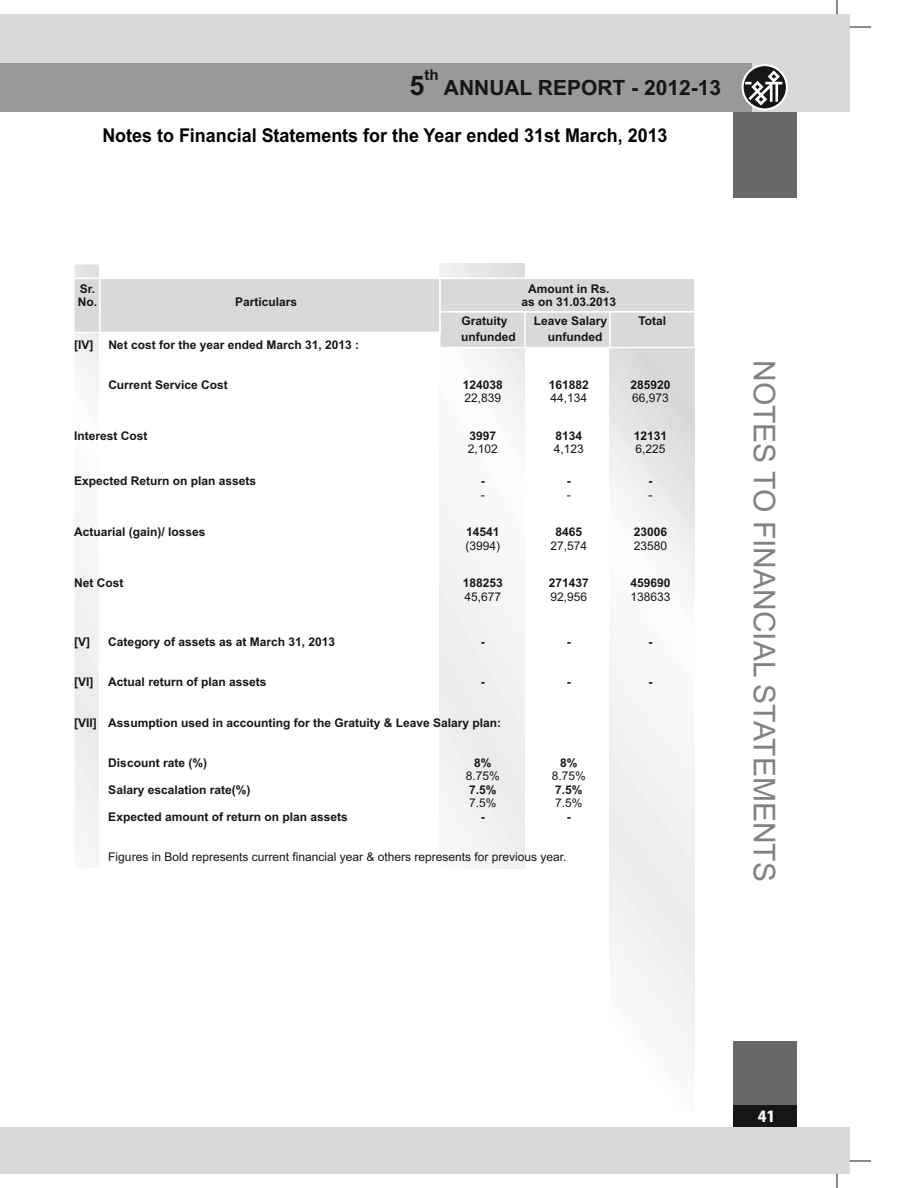
<style>
.page{position:relative;width:918px;height:1188px;background:#fff}
.page>*{position:absolute;margin:0;border:0;box-sizing:border-box;transform-origin:0 0}
.t1{font:30px "Arial";color:#818281}
.t2{font:700 21px "Arial";color:#151616}
.t3{font:700 19.05px "Arial";color:#000;scale:.94 1}
.t4{font:800 15px "Koz Go Pro";color:#fff}
.t5{font:700 15px "Arial";color:#151616}
.t6{font:700 12px "Arial";color:#151616}
.t7{font:12px "Arial";color:#151616}
.s1{font-size:27px}
</style>
<div class="page">
<div style="left:0;top:1127px;width:850px;height:47px;background:#d9d9da"></div>
<div style="left:0;top:14px;width:850px;height:98px;background:#d9d9da"></div>
<div style="left:0;top:63px;width:752px;height:49px;background:#999"></div>
<svg style="left:837px;top:0;width:1px;height:14px"></svg>
<svg style="left:837px;top:1174px;width:1px;height:14px"></svg>
<svg style="left:850px;top:27px;width:21px;height:1px"></svg>
<svg style="left:850px;top:1161px;width:21px;height:1px"></svg>
<svg style="left:742px;top:64px;width:46px;height:47px"></svg>
<svg style="left:745px;top:70px;width:37px;height:36px"></svg>
<div style="left:733px;top:112px;width:64px;height:85px;background:#686868"></div>
<div style="left:733px;top:1042px;width:64px;height:85px;background:#686868"></div>
<div style="left:733px;top:1106px;width:64px;height:21px;background:#151616"></div>
<svg style="left:74px;top:264px;width:621px;height:604px"></svg>
<p class="t5" style="left:425px;top:69px;width:16px">th</p>
<h2 class="t2" style="left:410px;top:80px;width:313px"><span class="s1">5</span> ANNUAL REPORT - 2012-13</h2>
<h3 class="t3" style="left:102px;top:129px;width:603px">Notes to Financial Statements for the Year ended 31st March, 2013</h3>
<p class="t6" style="left:80px;top:284px;width:17px">Sr.</p>
<p class="t6" style="left:528px;top:284px;width:83px">Amount in Rs.</p>
<p class="t6" style="left:78px;top:298px;width:21px">No.</p>
<p class="t6" style="left:235px;top:298px;width:64px">Particulars</p>
<p class="t6" style="left:521px;top:298px;width:96px">as on 31.03.2013</p>
<p class="t6" style="left:461px;top:316px;width:48px">Gratuity</p>
<p class="t6" style="left:534px;top:316px;width:75px">Leave Salary</p>
<p class="t6" style="left:638px;top:316px;width:29px">Total</p>
<p class="t6" style="left:461px;top:333px;width:56px">unfunded</p>
<p class="t6" style="left:548px;top:333px;width:56px">unfunded</p>
<p class="t6" style="left:74px;top:340px;width:286px">[IV] Net cost for the year ended March 31, 2013 :</p>
<p class="t6" style="left:108px;top:380px;width:121px">Current Service Cost</p>
<p class="t6" style="left:463px;top:380px;width:42px">124038</p>
<p class="t6" style="left:549px;top:380px;width:42px">161882</p>
<p class="t6" style="left:631px;top:380px;width:42px">285920</p>
<p class="t7" style="left:464px;top:394px;width:38px">22,839</p>
<p class="t7" style="left:550px;top:394px;width:38px">44,134</p>
<p class="t7" style="left:632px;top:394px;width:38px">66,973</p>
<p class="t6" style="left:74px;top:431px;width:75px">Interest Cost</p>
<p class="t6" style="left:469px;top:431px;width:28px">3997</p>
<p class="t6" style="left:555px;top:431px;width:28px">8134</p>
<p class="t6" style="left:634px;top:431px;width:35px">12131</p>
<p class="t7" style="left:468px;top:444px;width:32px">2,102</p>
<p class="t7" style="left:554px;top:444px;width:32px">4,123</p>
<p class="t7" style="left:636px;top:444px;width:32px">6,225</p>
<p class="t6" style="left:74px;top:477px;width:184px">Expected Return on plan assets</p>
<p class="t6" style="left:481px;top:477px;width:5px">-</p>
<p class="t6" style="left:567px;top:477px;width:5px">-</p>
<p class="t6" style="left:649px;top:477px;width:5px">-</p>
<p class="t7" style="left:481px;top:490px;width:5px">-</p>
<p class="t7" style="left:567px;top:490px;width:5px">-</p>
<p class="t7" style="left:649px;top:490px;width:5px">-</p>
<p class="t6" style="left:74px;top:528px;width:133px">Actuarial (gain)/ losses</p>
<p class="t6" style="left:466px;top:528px;width:35px">14541</p>
<p class="t6" style="left:555px;top:528px;width:28px">8465</p>
<p class="t6" style="left:634px;top:528px;width:35px">23006</p>
<p class="t7" style="left:465px;top:541px;width:36px">(3994)</p>
<p class="t7" style="left:550px;top:541px;width:38px">27,574</p>
<p class="t7" style="left:634px;top:541px;width:35px">23580</p>
<p class="t6" style="left:74px;top:579px;width:51px">Net Cost</p>
<p class="t6" style="left:463px;top:579px;width:42px">188253</p>
<p class="t6" style="left:549px;top:579px;width:42px">271437</p>
<p class="t6" style="left:631px;top:579px;width:42px">459690</p>
<p class="t7" style="left:464px;top:592px;width:38px">45,677</p>
<p class="t7" style="left:550px;top:592px;width:38px">92,956</p>
<p class="t7" style="left:631px;top:592px;width:42px">138633</p>
<p class="t6" style="left:74px;top:638px;width:17px">[V]</p>
<p class="t6" style="left:108px;top:638px;width:228px">Category of assets as at March 31, 2013</p>
<p class="t6" style="left:481px;top:638px;width:5px">-</p>
<p class="t6" style="left:567px;top:638px;width:5px">-</p>
<p class="t6" style="left:649px;top:638px;width:5px">-</p>
<p class="t6" style="left:74px;top:678px;width:194px">[VI] Actual return of plan assets</p>
<p class="t6" style="left:481px;top:678px;width:5px">-</p>
<p class="t6" style="left:567px;top:678px;width:5px">-</p>
<p class="t6" style="left:649px;top:678px;width:5px">-</p>
<p class="t6" style="left:74px;top:718px;width:428px">[VII] Assumption used in accounting for the Gratuity &amp; Leave Salary plan:</p>
<p class="t6" style="left:108px;top:758px;width:100px">Discount rate (%)</p>
<p class="t6" style="left:474px;top:758px;width:19px">8%</p>
<p class="t6" style="left:560px;top:758px;width:19px">8%</p>
<p class="t7" style="left:466px;top:772px;width:36px">8.75%</p>
<p class="t7" style="left:552px;top:772px;width:36px">8.75%</p>
<p class="t6" style="left:108px;top:785px;width:144px">Salary escalation rate(%)</p>
<p class="t6" style="left:469px;top:785px;width:29px">7.5%</p>
<p class="t6" style="left:555px;top:785px;width:29px">7.5%</p>
<p class="t7" style="left:469px;top:798px;width:29px">7.5%</p>
<p class="t7" style="left:555px;top:798px;width:29px">7.5%</p>
<p class="t6" style="left:108px;top:812px;width:241px">Expected amount of return on plan assets</p>
<p class="t6" style="left:481px;top:812px;width:5px">-</p>
<p class="t6" style="left:567px;top:812px;width:5px">-</p>
<p class="t7" style="left:108px;top:852px;width:460px">Figures in Bold represents current financial year &amp; others represents for previous year.</p>
<h1 class="t1" style="left:776px;top:360px;width:523px;rotate:90deg">NOTES TO FINANCIAL STATEMENTS</h1>
<p class="t4" style="left:758px;top:1108px;width:19px">41</p>
</div>
